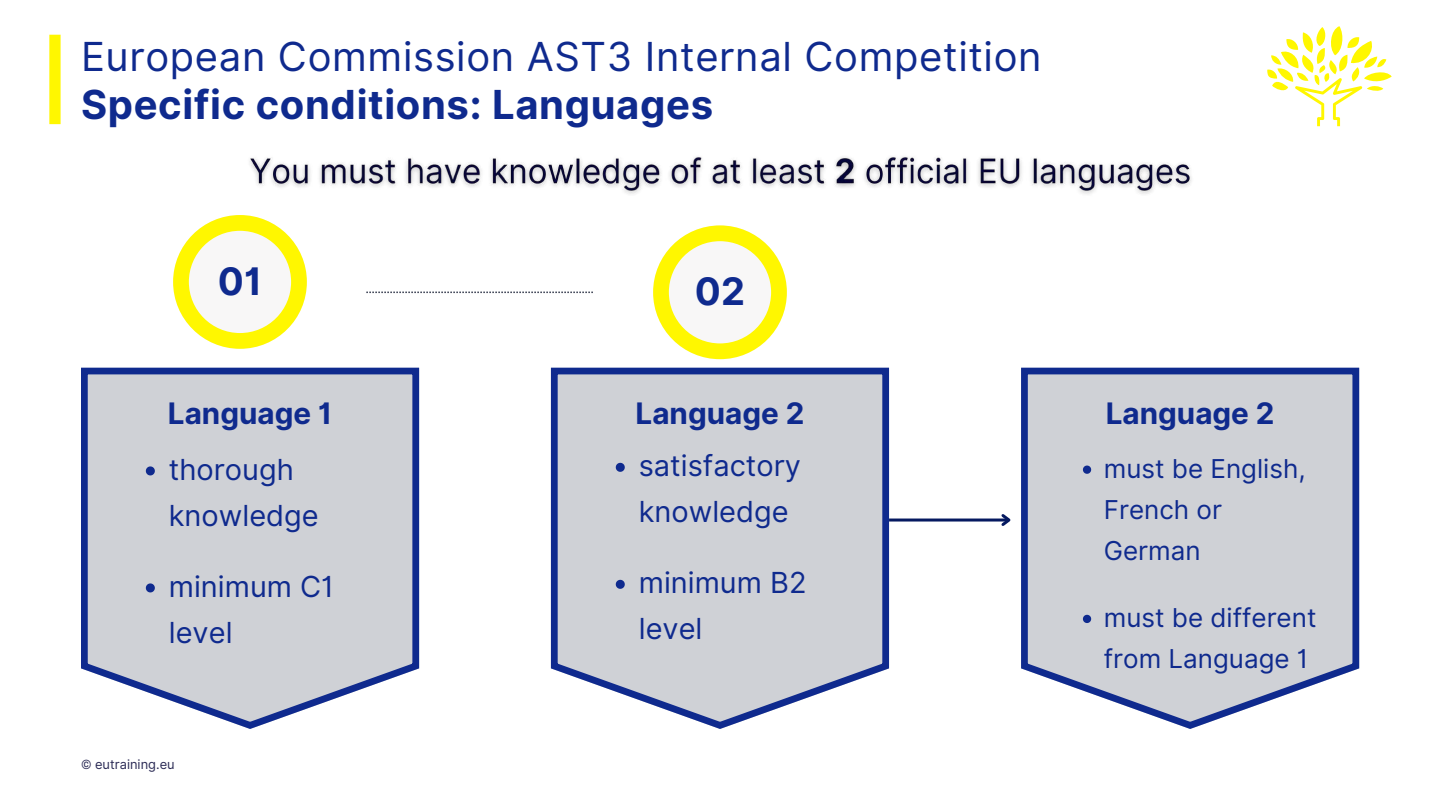
<style>
.page{position:relative;width:1440px;height:810px;background:#fff}
.page>*{position:absolute;margin:0;border:0;box-sizing:border-box;transform-origin:0 0}
.t1{font:40px "Inter";letter-spacing:.015em;color:#0f2a8e}
.t2{font:700 40px "Inter";letter-spacing:.015em;color:#0f2a8e}
.t3{font:700 38px "Inter";color:#0f2a8e}
.t4{font:700 29.6px "Inter";color:#0f2a8e}
.t5{font:29px/45.8px "Inter";color:#0f2a8e}
.t6{font:26px/41.2px "Inter";color:#0f2a8e}
.t7{font:12.9px "Inter";color:#2b2b55}
</style>
<div class="page">
<svg style="left:1267px;top:26px;width:125px;height:100px"></svg>
<div style="left:49px;top:35px;width:12px;height:89px;background:#fff700"></div>
<svg style="left:653px;top:225px;width:134px;height:134px"></svg>
<svg style="left:366px;top:292px;width:227px;height:1px"></svg>
<svg style="left:173px;top:215px;width:134px;height:134px"></svg>
<svg style="left:81px;top:368px;width:338px;height:361px;background:#c5c9d4"></svg>
<svg style="left:146px;top:466px;width:9px;height:9px"></svg>
<svg style="left:146px;top:583px;width:9px;height:9px"></svg>
<img style="left:249px;top:156px;width:943px;height:38px">
<svg style="left:551px;top:368px;width:338px;height:361px;background:#c5c9d4"></svg>
<svg style="left:616px;top:463px;width:9px;height:9px"></svg>
<svg style="left:616px;top:580px;width:9px;height:9px"></svg>
<svg style="left:1021px;top:368px;width:338px;height:361px;background:#c5c9d4"></svg>
<svg style="left:1083px;top:466px;width:8px;height:8px"></svg>
<svg style="left:1083px;top:615px;width:8px;height:8px"></svg>
<hr style="left:889px;top:519px;width:120px;height:3px;background:#051960">
<svg style="left:999px;top:514px;width:12px;height:12px"></svg>
<h1 class="t1" style="left:81px;top:32px;width:962px">European Commission AST3 Internal Competition</h1>
<h1 class="t2" style="left:81px;top:80px;width:634px">Specific conditions: Languages</h1>
<h2 class="t3" style="left:218px;top:258px;width:46px">01</h2>
<h2 class="t3" style="left:695px;top:268px;width:52px">02</h2>
<p class="t4" style="left:168px;top:396px;width:166px">Language 1</p>
<p class="t5" style="left:169px;top:447px;width:151px">thorough knowledge</p>
<p class="t5" style="left:169px;top:564px;width:167px">minimum C1 level</p>
<p class="t7" style="left:81px;top:756px;width:95px">© eutraining.eu</p>
<p class="t4" style="left:636px;top:396px;width:170px">Language 2</p>
<p class="t5" style="left:639px;top:443px;width:164px">satisfactory knowledge</p>
<p class="t5" style="left:639px;top:560px;width:169px">minimum B2 level</p>
<p class="t4" style="left:1106px;top:396px;width:170px">Language 2</p>
<p class="t6" style="left:1104px;top:447px;width:203px">must be English,<br>French or<br>German</p>
<p class="t6" style="left:1104px;top:597px;width:214px">must be different from Language 1</p>
</div>
